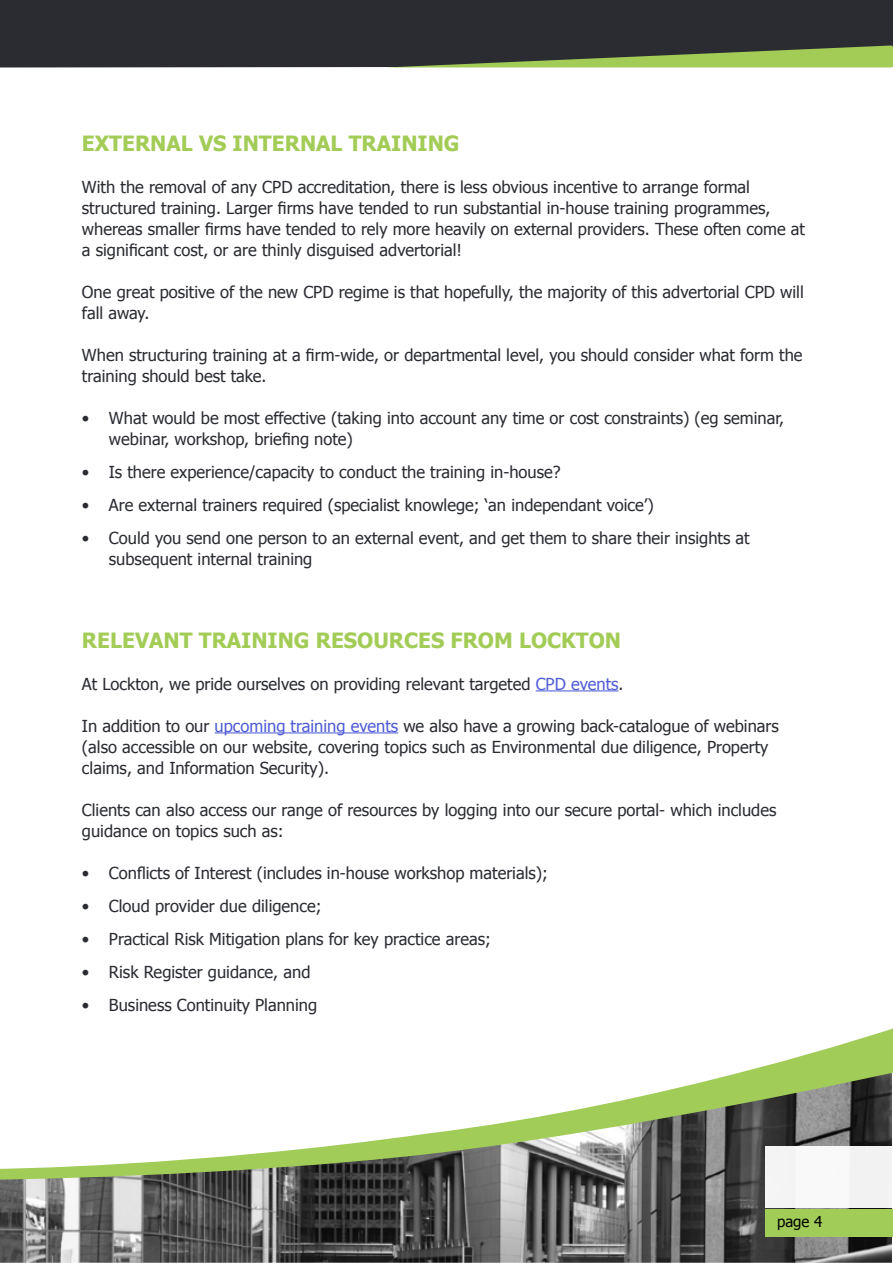
<style>
.page{position:relative;width:893px;height:1263px;background:#fff}
.page>*{position:absolute;margin:0;border:0;box-sizing:border-box;transform-origin:0 0}
.t1{font:700 21px "Tahoma";color:#a3cc57}
.t2{font:16.5px/21px "Tahoma";color:#2a2c32}
.t3{font:15px "Tahoma";color:#000}
.s1{color:#4f5cd6}
</style>
<div class="page">
<img style="left:0;top:1179px;width:892px;height:84px">
<svg style="left:0;top:1028px;width:893px;height:151px"></svg>
<div style="left:765px;top:1209px;width:128px;height:27px;background:#a1cc57"></div>
<div style="left:765px;top:1146px;width:128px;height:61px;background:#f4f4f4"></div>
<div style="left:0;top:0;width:893px;height:68px;background:#2a2c32"></div>
<svg style="left:385px;top:45px;width:508px;height:23px;background:#687d48"></svg>
<hr style="left:536px;top:690px;width:83px;height:1px;background:#4f5cd6">
<hr style="left:215px;top:732px;width:183px;height:1px;background:#4f5cd6">
<p class="t1" style="left:82px;top:129px;width:379px">EXTERNAL VS INTERNAL TRAINING</p>
<p class="t2" style="left:82px;top:176px;width:724px">With the removal of any CPD accreditation, there is less obvious incentive to arrange formal structured training. Larger firms have tended to run substantial in-house training programmes, whereas smaller firms have tended to rely more heavily on external providers. These often come at a significant cost, or are thinly disguised advertorial!</p>
<p class="t2" style="left:82px;top:281px;width:723px">One great positive of the new CPD regime is that hopefully, the majority of this advertorial CPD will fall away.</p>
<p class="t2" style="left:82px;top:344px;width:722px">When structuring training at a firm-wide, or departmental level, you should consider what form the training should best take.</p>
<p class="t2" style="left:109px;top:407px;width:677px;text-indent:-27px">• What would be most effective (taking into account any time or cost constraints) (eg seminar, webinar, workshop, briefing note)</p>
<p class="t2" style="left:82px;top:461px;width:480px">• Is there experience/capacity to conduct the training in-house?</p>
<p class="t2" style="left:82px;top:494px;width:573px">• Are external trainers required (specialist knowlege; ‘an independant voice’)</p>
<p class="t2" style="left:109px;top:527px;width:642px;text-indent:-27px">• Could you send one person to an external event, and get them to share their insights at subsequent internal training</p>
<p class="t1" style="left:82px;top:625px;width:541px">RELEVANT TRAINING RESOURCES FROM LOCKTON</p>
<p class="t2" style="left:82px;top:672px;width:543px">At Lockton, we pride ourselves on providing relevant targeted <span class="s1">CPD events</span>.</p>
<p class="t2" style="left:82px;top:714px;width:698px">In addition to our <span class="s1">upcoming training events</span> we also have a growing back-catalogue of webinars (also accessible on our website, covering topics such as Environmental due diligence, Property claims, and Information Security).</p>
<p class="t2" style="left:82px;top:798px;width:696px">Clients can also access our range of resources by logging into our secure portal- which includes guidance on topics such as:</p>
<p class="t2" style="left:82px;top:861px;width:468px">• Conflicts of Interest (includes in-house workshop materials);</p>
<p class="t2" style="left:82px;top:894px;width:241px">• Cloud provider due diligence;</p>
<p class="t2" style="left:82px;top:927px;width:410px">• Practical Risk Mitigation plans for key practice areas;</p>
<p class="t2" style="left:82px;top:960px;width:230px">• Risk Register guidance, and</p>
<p class="t2" style="left:82px;top:993px;width:237px">• Business Continuity Planning</p>
<p class="t3" style="left:777px;top:1212px;width:47px">page 4</p>
</div>
